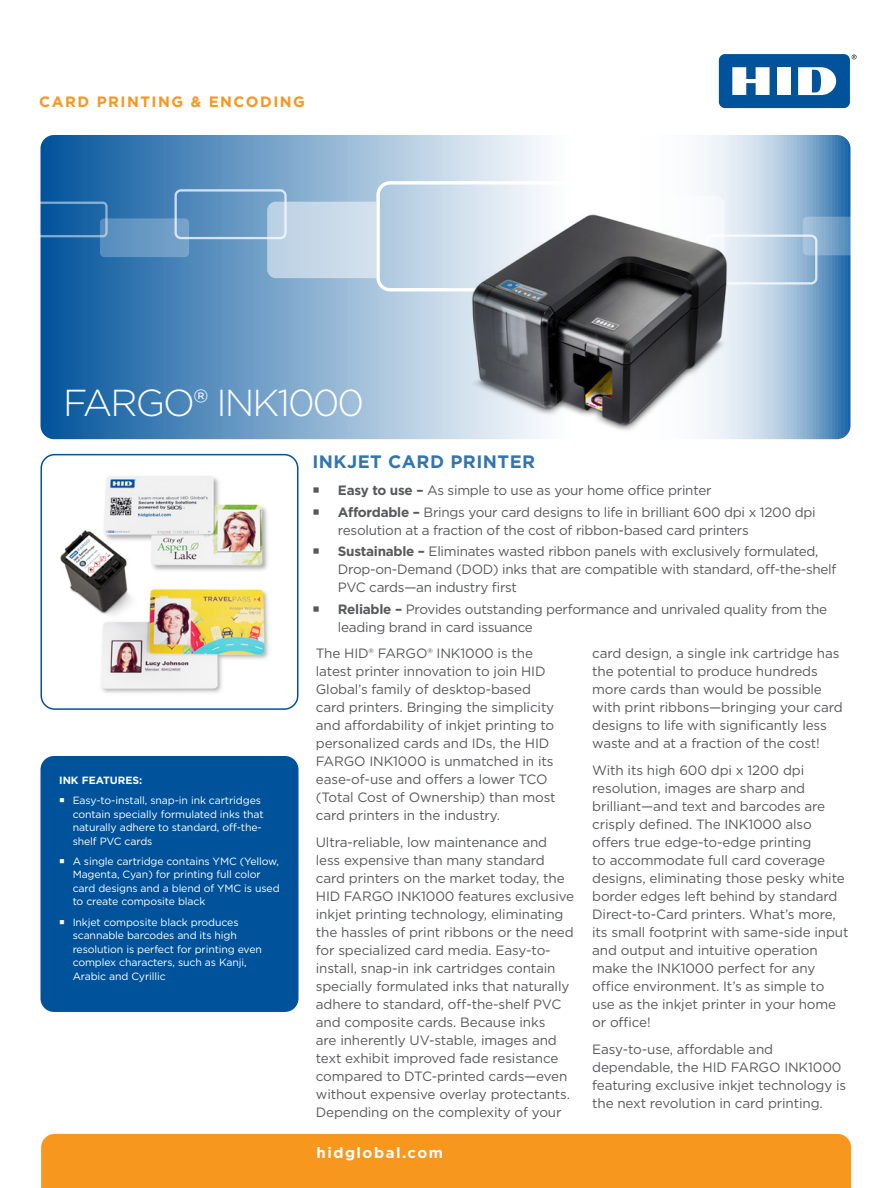
<style>
.page{position:relative;width:891px;height:1188px;background:#fff}
.page>*{position:absolute;margin:0;border:0;box-sizing:border-box;transform-origin:0 0}
.t1{font:300 37.5px "Gotham";letter-spacing:-.05em;color:#fff}
.sub_head{font:700 18px "Gotham";letter-spacing:.025em;color:#3375af}
.t2{font:700 15px "Gotham";letter-spacing:.1em;color:#f8971d}
.t3{font:700 15px "Gotham";letter-spacing:.1em;color:#fff}
.Body{font:13.5px/18px "Gotham";letter-spacing:-.01em;color:#58595b}
.t4{font:10.5px/13.5px "Gotham";letter-spacing:-.01em;color:#fff}
.Bluebox_header{font:700 10.5px "Gotham";color:#fff}
.s1{font-weight:700}
</style>
<div class="page">
<div style="left:40px;top:756px;width:258px;height:256px;background:#00539b;border-radius:14px"></div>
<svg style="left:852px;top:55px;width:5px;height:4px"></svg>
<div style="left:719px;top:54px;width:131px;height:54px;background:#00539b;border-radius:6px"></div>
<div style="left:777px;top:67px;width:14px;height:28px;background:#fff"></div>
<svg style="left:732px;top:67px;width:38px;height:28px"></svg>
<svg style="left:798px;top:67px;width:38px;height:28px"></svg>
<svg style="left:40px;top:135px;width:810px;height:304px;background:#709ec7"></svg>
<div style="left:175px;top:189px;width:112px;height:50px;border:2px solid #fff;border-radius:5px"></div>
<svg style="left:100px;top:218px;width:89px;height:39px;background:#6999c4"></svg>
<svg style="left:40px;top:202px;width:68px;height:35px;background:#256ba9"></svg>
<div style="left:376px;top:181px;width:238px;height:110px;border:3px solid #fff;border-radius:12px"></div>
<svg style="left:267px;top:202px;width:109px;height:76px;background:#c6d8e8"></svg>
<div style="left:705px;top:235px;width:112px;height:50px;border:2px solid #fff;border-radius:5px"></div>
<svg style="left:803px;top:217px;width:47px;height:38px;background:#83abce"></svg>
<div style="left:41px;top:1134px;width:810px;height:54px;background:#f8971d"></div>
<img style="left:43px;top:455px;width:255px;height:253px">
<div style="left:40px;top:454px;width:258px;height:256px;border:2px solid #00539b;border-radius:14px"></div>
<img style="left:429px;top:167px;width:350px;height:273px">
<p class="t2" style="left:39px;top:92px;width:267px">CARD PRINTING &amp; ENCODING</p>
<p class="t1" style="left:63px;top:379px;width:303px">FARGO® INK1000</p>
<p class="Bluebox_header" style="left:59px;top:773px;width:85px">INK FEATURES:</p>
<p class="t4" style="left:73px;top:793px;width:193px">Easy-to-install, snap-in ink cartridges contain specially formulated inks that naturally adhere to standard, off-the&shy;shelf PVC cards</p>
<p class="t4" style="left:73px;top:854px;width:209px">A single cartridge contains YMC (Yellow, Magenta, Cyan) for printing full color card designs and a blend of YMC is used to create composite black</p>
<p class="t4" style="left:73px;top:915px;width:191px">Inkjet composite black produces scannable barcodes and its high resolution is perfect for printing even complex characters, such as Kanji,<br>Arabic and Cyrillic</p>
<p class="sub_head" style="left:312px;top:450px;width:224px">INKJET CARD PRINTER</p>
<p class="Body" style="left:338px;top:481px;width:375px"><span class="s1">Easy to use –</span> As simple to use as your home office printer</p>
<p class="Body" style="left:338px;top:503px;width:479px"><span class="s1">Affordable –</span> Brings your card designs to life in brilliant 600 dpi x 1200 dpi resolution at a fraction of the cost of ribbon-based card printers</p>
<p class="Body" style="left:338px;top:542px;width:500px"><span class="s1">Sustainable –</span> Eliminates wasted ribbon panels with exclusively formulated,<br>Drop-on-Demand (DOD) inks that are compatible with standard, off-the-shelf<br>PVC cards—an industry first</p>
<p class="Body" style="left:338px;top:600px;width:491px"><span class="s1">Reliable –</span> Provides outstanding performance and unrivaled quality from the leading brand in card issuance</p>
<p class="Body" style="left:316px;top:644px;width:241px">The HID® FARGO® INK1000 is the latest printer innovation to join HID Global’s family of desktop-based card printers. Bringing the simplicity and affordability of inkjet printing to personalized cards and IDs, the HID FARGO INK1000 is unmatched in its ease-of-use and offers a lower TCO (Total Cost of Ownership) than most card printers in the industry.</p>
<p class="Body" style="left:316px;top:833px;width:260px">Ultra-reliable, low maintenance and less expensive than many standard card printers on the market today, the HID FARGO INK1000 features exclusive inkjet printing technology, eliminating the hassles of print ribbons or the need for specialized card media. Easy-to&shy;install, snap-in ink cartridges contain specially formulated inks that naturally adhere to standard, off-the-shelf PVC and composite cards. Because inks<br>are inherently UV-stable, images and text exhibit improved fade resistance compared to DTC-printed cards—even without expensive overlay protectants.<br>Depending on the complexity of your</p>
<p class="Body" style="left:592px;top:644px;width:252px">card design, a single ink cartridge has the potential to produce hundreds more cards than would be possible with print ribbons—bringing your card designs to life with significantly less waste and at a fraction of the cost!</p>
<p class="Body" style="left:592px;top:761px;width:258px">With its high 600 dpi x 1200 dpi resolution, images are sharp and brilliant—and text and barcodes are crisply defined. The INK1000 also offers true edge-to-edge printing<br>to accommodate full card coverage designs, eliminating those pesky white border edges left behind by standard Direct-to-Card printers. What’s more, its small footprint with same-side input and output and intuitive operation make the INK1000 perfect for any office environment. It’s as simple to use as the inkjet printer in your home or office!</p>
<p class="Body" style="left:592px;top:1040px;width:256px">Easy-to-use, affordable and dependable, the HID FARGO INK1000 featuring exclusive inkjet technology is the next revolution in card printing.</p>
<p class="t3" style="left:316px;top:1142px;width:128px">hidglobal.com</p>
</div>
